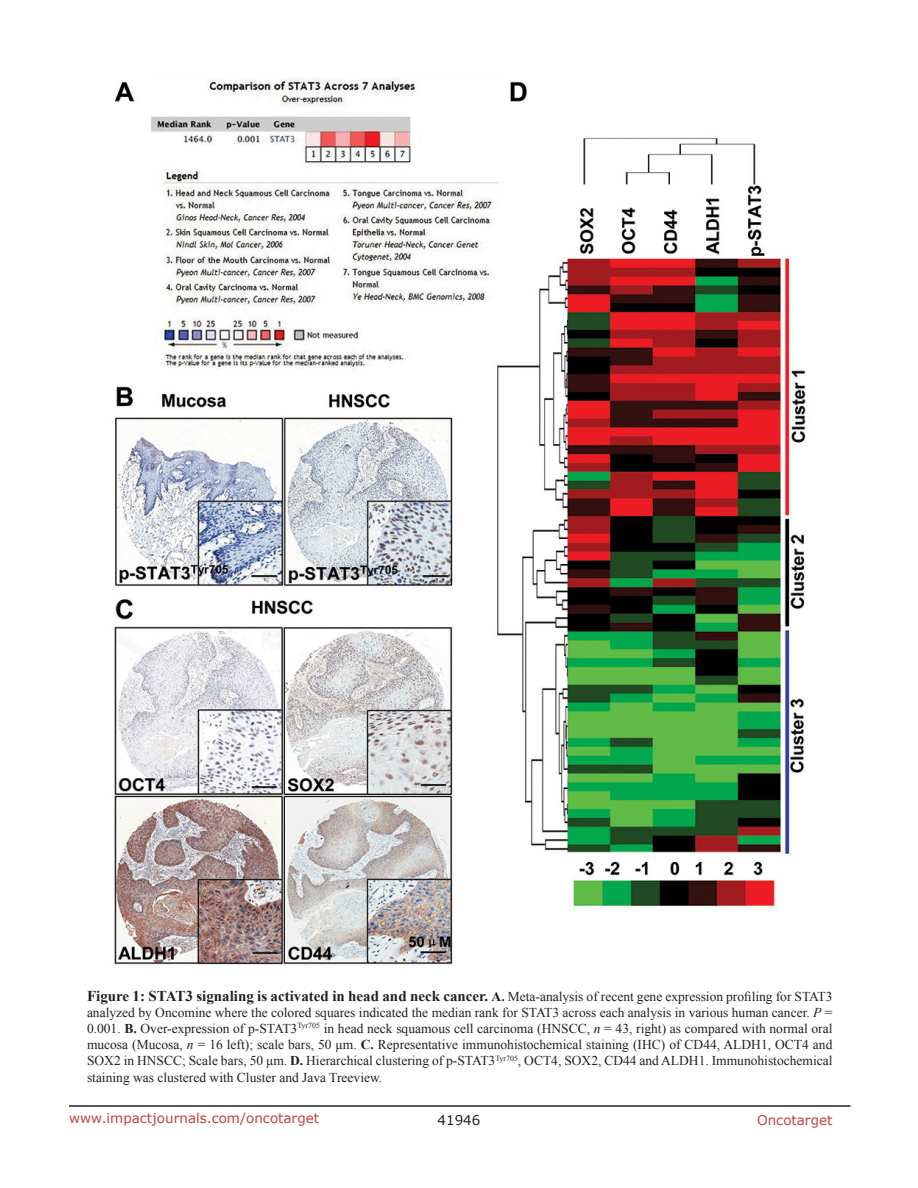
<style>
.page{position:relative;width:918px;height:1188px;background:#fff}
.page>*{position:absolute;margin:0;border:0;box-sizing:border-box;transform-origin:0 0}
.FigureText{font:700 15px "Times New Roman";color:#231f20}
.FigureText-2{font:13.5px/16.2px "Times New Roman";color:#231f20;text-align:justify}
.t1{font:13.5px "Verdana";color:#c24141}
.t2{font:13.5px "Verdana";color:#231f20}
.s1{font-size:13.5px}
.s2{font-weight:400;font-size:13.5px}
.s3{font-style:italic}
.s4{font-weight:700}
</style>
<div class="page">
<hr style="left:69px;top:1105px;width:781px;height:2px;background:#231f20">
<img style="left:114px;top:78px;width:692px;height:887px">
<p class="FigureText" style="left:87px;top:985px;width:747px">Figure 1: STAT3 signaling is activated in head and neck cancer. <span class="s1">A.</span> <span class="s2">Meta-analysis of recent gene expression profiling for STAT3</span></p>
<p class="FigureText-2" style="left:87px;top:1004px;width:747px">analyzed by Oncomine where the colored squares indicated the median rank for STAT3 across each analysis in various human cancer. <span class="s3">P</span> = 0.001. <span class="s4">B.</span> Over-expression of p-STAT3<sup>Tyr705</sup> in head neck squamous cell carcinoma (HNSCC, <span class="s3">n</span> = 43, right) as compared with normal oral mucosa (Mucosa, <span class="s3">n</span> = 16 left); scale bars, 50 μm. <span class="s4">C.</span> Representative immunohistochemical staining (IHC) of CD44, ALDH1, OCT4 and SOX2 in HNSCC; Scale bars, 50 μm. <span class="s4">D.</span> Hierarchical clustering of p-STAT3<sup>Tyr705</sup>, OCT4, SOX2, CD44 and ALDH1. Immunohistochemical staining was clustered with Cluster and Java Treeview.</p>
<p class="t1" style="left:69px;top:1109px;width:252px">www.impactjournals.com/oncotarget</p>
<p class="t2" style="left:438px;top:1111px;width:44px">41946</p>
<p class="t1" style="left:757px;top:1111px;width:77px">Oncotarget</p>
</div>
